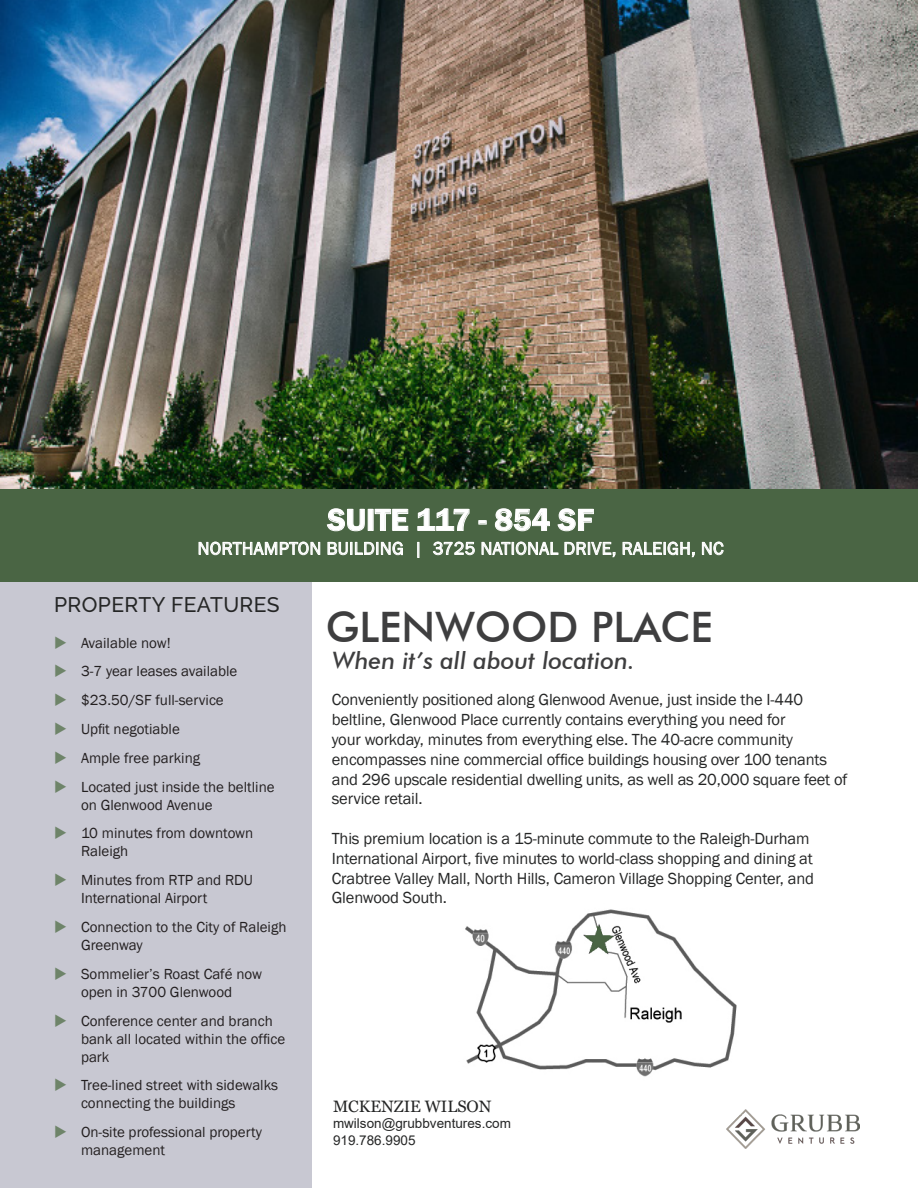
<style>
.page{position:relative;width:918px;height:1188px;background:#fff}
.page>*{position:absolute;margin:0;border:0;box-sizing:border-box;transform-origin:0 0}
.t1{font:500 42px "Futura BT";color:#3e3e3f}
.t2{font:600 31.5px "Franklin Gothic";color:#fff}
.t3{font:italic 500 24px "Futura BT";color:#3e3e3f}
.t4{font:500 21px "Raleway";letter-spacing:.02em;color:#252626}
.t5{font:18px "Franklin Gothic";letter-spacing:.02em;color:#fff}
.t6{font:16.5px/19.8px "Franklin Gothic";letter-spacing:-.01em;color:#252626}
.t7{font:16.5px "Georgia";color:#252626}
.t8{font:15px/18px "Franklin Gothic";color:#231f20}
.t9{font:13.5px "Arial";color:#252626}
.s1{color:#6e8469}
</style>
<div class="page">
<div style="left:0;top:557px;width:311px;height:631px;background:#c8c8d2"></div>
<div style="left:0;top:488px;width:917px;height:93px;background:#4a6544"></div>
<img style="left:0;top:0;width:917px;height:488px">
<img style="left:726px;top:1109px;width:134px;height:40px">
<svg style="left:327px;top:509px;width:38px;height:22px"></svg>
<div style="left:368px;top:509px;width:5px;height:22px;border:1px solid #fff"></div>
<svg style="left:375px;top:509px;width:33px;height:22px"></svg>
<svg style="left:418px;top:509px;width:51px;height:22px"></svg>
<svg style="left:479px;top:521px;width:7px;height:3px"></svg>
<svg style="left:495px;top:509px;width:55px;height:22px"></svg>
<svg style="left:558px;top:509px;width:36px;height:22px"></svg>
<svg style="left:199px;top:542px;width:121px;height:13px"></svg>
<svg style="left:328px;top:542px;width:75px;height:13px"></svg>
<svg style="left:418px;top:542px;width:1px;height:16px"></svg>
<svg style="left:433px;top:542px;width:42px;height:13px"></svg>
<svg style="left:482px;top:542px;width:76px;height:13px"></svg>
<svg style="left:565px;top:542px;width:50px;height:15px"></svg>
<svg style="left:623px;top:542px;width:72px;height:15px"></svg>
<svg style="left:702px;top:542px;width:22px;height:13px"></svg>
<img style="left:465px;top:909px;width:272px;height:168px">
<p class="t2" style="left:327px;top:501px;width:268px">SUITE 117 - 854 SF</p>
<p class="t5" style="left:198px;top:537px;width:527px">NORTHAMPTON BUILDING | 3725 NATIONAL DRIVE, RALEIGH, NC</p>
<p class="t4" style="left:54px;top:592px;width:227px">PROPERTY FEATURES</p>
<p class="t8" style="left:54px;top:634px;width:118px"><span class="s1">◆</span> Available now!</p>
<p class="t8" style="left:54px;top:663px;width:185px"><span class="s1">◆</span> 3-7 year leases available</p>
<p class="t8" style="left:54px;top:692px;width:171px"><span class="s1">◆</span> $23.50/SF full-service</p>
<p class="t8" style="left:54px;top:720px;width:127px"><span class="s1">◆</span> Upfit negotiable</p>
<p class="t8" style="left:54px;top:749px;width:148px"><span class="s1">◆</span> Ample free parking</p>
<p class="t8" style="left:81px;top:778px;width:195px;text-indent:-27px"><span class="s1">◆</span> Located just inside the beltline on Glenwood Avenue</p>
<p class="t8" style="left:81px;top:825px;width:174px;text-indent:-27px"><span class="s1">◆</span> 10 minutes from downtown<br>Raleigh</p>
<p class="t8" style="left:81px;top:872px;width:174px;text-indent:-27px"><span class="s1">◆</span> Minutes from RTP and RDU<br>International Airport</p>
<p class="t8" style="left:81px;top:918px;width:207px;text-indent:-27px"><span class="s1">◆</span> Connection to the City of Raleigh<br>Greenway</p>
<p class="t8" style="left:54px;top:965px;width:210px;text-align:center"><span class="s1">◆</span> Sommelier’s Roast Café now open in 3700 Glenwood</p>
<p class="t8" style="left:81px;top:1012px;width:206px;text-indent:-27px"><span class="s1">◆</span> Conference center and branch bank all located within the office park</p>
<p class="t8" style="left:81px;top:1077px;width:199px;text-indent:-27px"><span class="s1">◆</span> Tree-lined street with sidewalks connecting the buildings</p>
<p class="t8" style="left:81px;top:1124px;width:183px;text-indent:-27px"><span class="s1">◆</span> On-site professional property management</p>
<p class="t1" style="left:326px;top:602px;width:389px">GLENWOOD PLACE</p>
<p class="t3" style="left:333px;top:646px;width:304px">When it’s all about location.</p>
<p class="t6" style="left:332px;top:690px;width:517px">Conveniently positioned along Glenwood Avenue, just inside the I-440 beltline, Glenwood Place currently contains everything you need for<br>your workday, minutes from everything else. The 40-acre community encompasses nine commercial office buildings housing over 100 tenants and 296 upscale residential dwelling units, as well as 20,000 square feet of service retail.</p>
<p class="t6" style="left:332px;top:829px;width:484px">This premium location is a 15-minute commute to the Raleigh-Durham International Airport, five minutes to world-class shopping and dining at Crabtree Valley Mall, North Hills, Cameron Village Shopping Center, and Glenwood South.</p>
<p class="t7" style="left:333px;top:1097px;width:160px">MCKENZIE WILSON</p>
<p class="t9" style="left:333px;top:1114px;width:179px">mwilson@grubbventures.com</p>
<p class="t9" style="left:333px;top:1131px;width:84px">919.786.9905</p>
</div>
